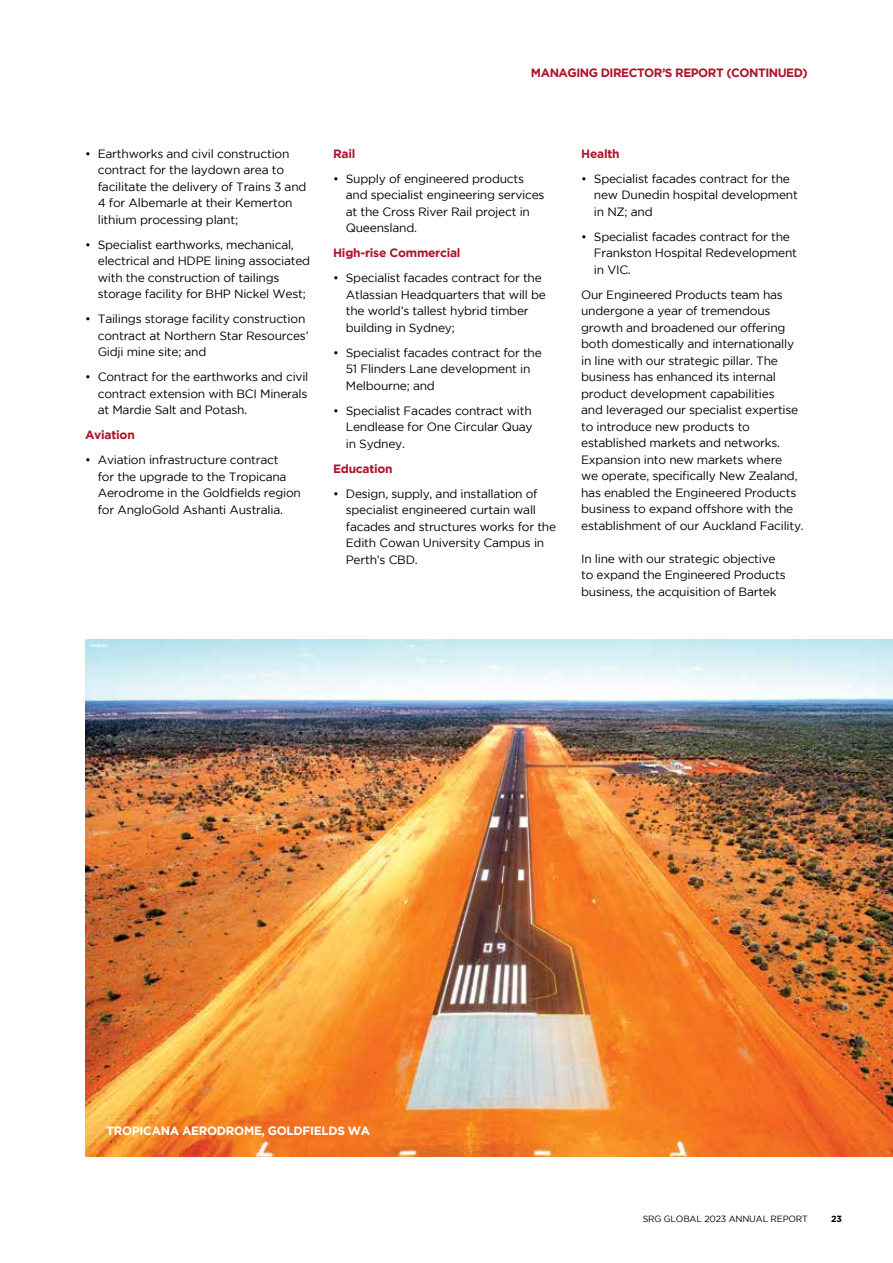
<style>
.page{position:relative;width:893px;height:1263px;background:#fff}
.page>*{position:absolute;margin:0;border:0;box-sizing:border-box;transform-origin:0 0}
.t1{font:12px/16.5px "Gotham";letter-spacing:-.02em;color:#000}
.t2{font:700 12px "Gotham";letter-spacing:-.02em;color:#ae132a}
.t3{font:700 12px "Gotham";letter-spacing:-.04em;color:#ae132a}
.t4{font:700 12px "Gotham";letter-spacing:-.025em;color:#fff}
.t5{font:9px "Gotham";letter-spacing:-.02em;color:#000}
.t6{font:700 9px "Gotham";color:#000}
</style>
<div class="page">
<img style="left:85px;top:639px;width:808px;height:518px">
<p class="t3" style="left:531px;top:66px;width:279px">MANAGING DIRECTOR’S REPORT (CONTINUED)</p>
<p class="t1" style="left:98px;top:145px;width:210px;text-indent:-13px">• Earthworks and civil construction contract for the laydown area to facilitate the delivery of Trains 3 and 4 for Albemarle at their Kemerton lithium processing plant;</p>
<p class="t1" style="left:98px;top:236px;width:214px;text-indent:-13px">• Specialist earthworks, mechanical, electrical and HDPE lining associated with the construction of tailings storage facility for BHP Nickel West;</p>
<p class="t1" style="left:98px;top:310px;width:212px;text-indent:-13px">• Tailings storage facility construction contract at Northern Star Resources’<br>Gidji mine site; and</p>
<p class="t1" style="left:98px;top:368px;width:212px;text-align:justify;text-indent:-13px">• Contract for the earthworks and civil contract extension with BCI Minerals at Mardie Salt and Potash.</p>
<p class="t2" style="left:85px;top:428px;width:51px">Aviation</p>
<p class="t1" style="left:98px;top:451px;width:205px;text-indent:-13px">• Aviation infrastructure contract<br>for the upgrade to the Tropicana Aerodrome in the Goldfields region for AngloGold Ashanti Australia.</p>
<p class="t2" style="left:333px;top:146px;width:24px">Rail</p>
<p class="t1" style="left:346px;top:170px;width:200px;text-indent:-13px">• Supply of engineered products and specialist engineering services at the Cross River Rail project in<br>Queensland.</p>
<p class="t2" style="left:333px;top:246px;width:129px">High-rise Commercial</p>
<p class="t1" style="left:346px;top:269px;width:202px;text-indent:-13px">• Specialist facades contract for the<br>Atlassian Headquarters that will be the world’s tallest hybrid timber building in Sydney;</p>
<p class="t1" style="left:346px;top:344px;width:197px;text-indent:-13px">• Specialist facades contract for the<br>51 Flinders Lane development in<br>Melbourne; and</p>
<p class="t1" style="left:346px;top:402px;width:188px;text-align:justify;text-indent:-13px">• Specialist Facades contract with Lendlease for One Circular Quay in Sydney.</p>
<p class="t2" style="left:333px;top:461px;width:61px">Education</p>
<p class="t1" style="left:346px;top:485px;width:212px;text-indent:-13px">• Design, supply, and installation of specialist engineered curtain wall facades and structures works for the<br>Edith Cowan University Campus in<br>Perth’s CBD.</p>
<p class="t2" style="left:581px;top:146px;width:40px">Health</p>
<p class="t1" style="left:594px;top:170px;width:206px;text-indent:-13px">• Specialist facades contract for the new Dunedin hospital development in NZ; and</p>
<p class="t1" style="left:594px;top:228px;width:205px;text-indent:-13px">• Specialist facades contract for the<br>Frankston Hospital Redevelopment in VIC.</p>
<p class="t1" style="left:581px;top:286px;width:224px">Our Engineered Products team has undergone a year of tremendous growth and broadened our offering both domestically and internationally in line with our strategic pillar. The business has enhanced its internal product development capabilities<br>and leveraged our specialist expertise to introduce new products to established markets and networks.<br>Expansion into new markets where<br>we operate, specifically New Zealand, has enabled the Engineered Products business to expand offshore with the establishment of our Auckland Facility.</p>
<p class="t1" style="left:581px;top:550px;width:206px">In line with our strategic objective to expand the Engineered Products business, the acquisition of Bartek</p>
<p class="t4" style="left:106px;top:1124px;width:265px">TROPICANA AERODROME, GOLDFIELDS WA</p>
<p class="t5" style="left:643px;top:1213px;width:167px">SRG GLOBAL 2023 ANNUAL REPORT</p>
<p class="t6" style="left:831px;top:1213px;width:12px">23</p>
</div>
